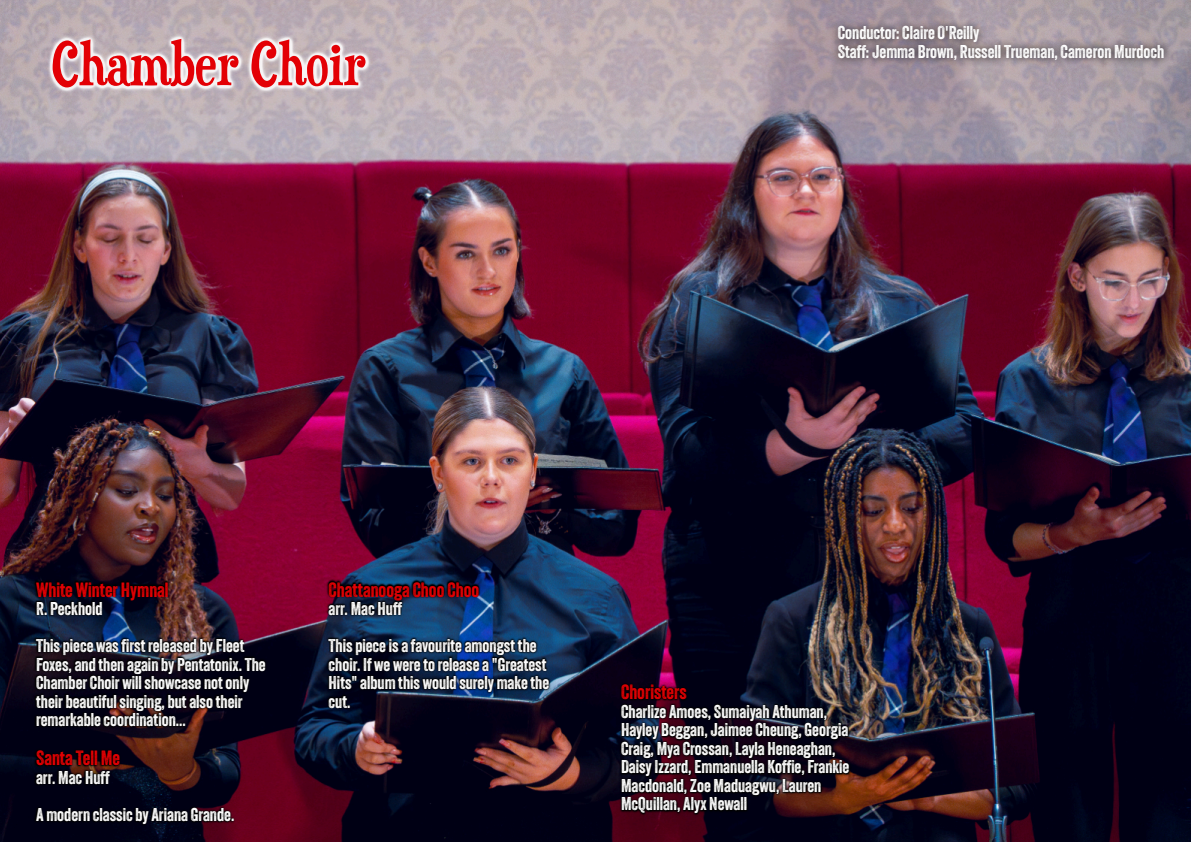
<style>
.page{position:relative;width:1191px;height:842px;background:#fff}
.page>*{position:absolute;margin:0;border:0;box-sizing:border-box;transform-origin:0 0}
.t1{font:56.5px "Duality";color:#e30005}
.t2{font:20px "Veneer";color:#e30004}
.t3{font:18px "Veneer";color:#fff}
</style>
<div class="page">
<img style="left:0;top:0;width:1191px;height:842px">
<img style="left:34px;top:580px;width:817px;height:246px">
<img style="left:47px;top:33px;width:324px;height:60px">
<img style="left:829px;top:18px;width:344px;height:49px">
<p class="t1" style="left:52px;top:41px;width:315px">Chamber Choir</p>
<p class="t3" style="left:837px;top:26px;width:143px">Conductor: Claire O'Reilly</p>
<p class="t3" style="left:837px;top:45px;width:328px">Staff: Jemma Brown, Russell Trueman, Cameron Murdoch</p>
<p class="t2" style="left:36px;top:582px;width:134px">White Winter Hymnal</p>
<p class="t3" style="left:36px;top:602px;width:68px">R. Peckhold</p>
<p class="t3" style="left:36px;top:639px;width:210px">This piece was first released by Fleet</p>
<p class="t3" style="left:36px;top:657px;width:231px">Foxes, and then again by Pentatonix. The</p>
<p class="t3" style="left:36px;top:676px;width:215px">Chamber Choir will showcase not only</p>
<p class="t3" style="left:36px;top:694px;width:208px">their beautiful singing, but also their</p>
<p class="t3" style="left:36px;top:713px;width:151px">remarkable coordination...</p>
<p class="t2" style="left:36px;top:750px;width:86px">Santa Tell Me</p>
<p class="t3" style="left:36px;top:770px;width:75px">arr. Mac Huff</p>
<p class="t3" style="left:36px;top:807px;width:200px">A modern classic by Ariana Grande.</p>
<p class="t2" style="left:328px;top:582px;width:152px">Chattanooga Choo Choo</p>
<p class="t3" style="left:328px;top:602px;width:75px">arr. Mac Huff</p>
<p class="t3" style="left:328px;top:639px;width:209px">This piece is a favourite amongst the</p>
<p class="t3" style="left:328px;top:657px;width:219px">choir. If we were to release a "Greatest</p>
<p class="t3" style="left:328px;top:676px;width:222px">Hits" album this would surely make the</p>
<p class="t3" style="left:328px;top:694px;width:23px">cut.</p>
<p class="t2" style="left:621px;top:684px;width:67px">Choristers</p>
<p class="t3" style="left:621px;top:704px;width:208px">Charlize Amoes, Sumaiyah Athuman,</p>
<p class="t3" style="left:621px;top:723px;width:229px">Hayley Beggan, Jaimee Cheung, Georgia</p>
<p class="t3" style="left:621px;top:741px;width:216px">Craig, Mya Crossan, Layla Heneaghan,</p>
<p class="t3" style="left:621px;top:760px;width:230px">Daisy Izzard, Emmanuella Koffie, Frankie</p>
<p class="t3" style="left:621px;top:778px;width:202px">Macdonald, Zoe Maduagwu, Lauren</p>
<p class="t3" style="left:621px;top:797px;width:128px">McQuillan, Alyx Newall</p>
</div>
